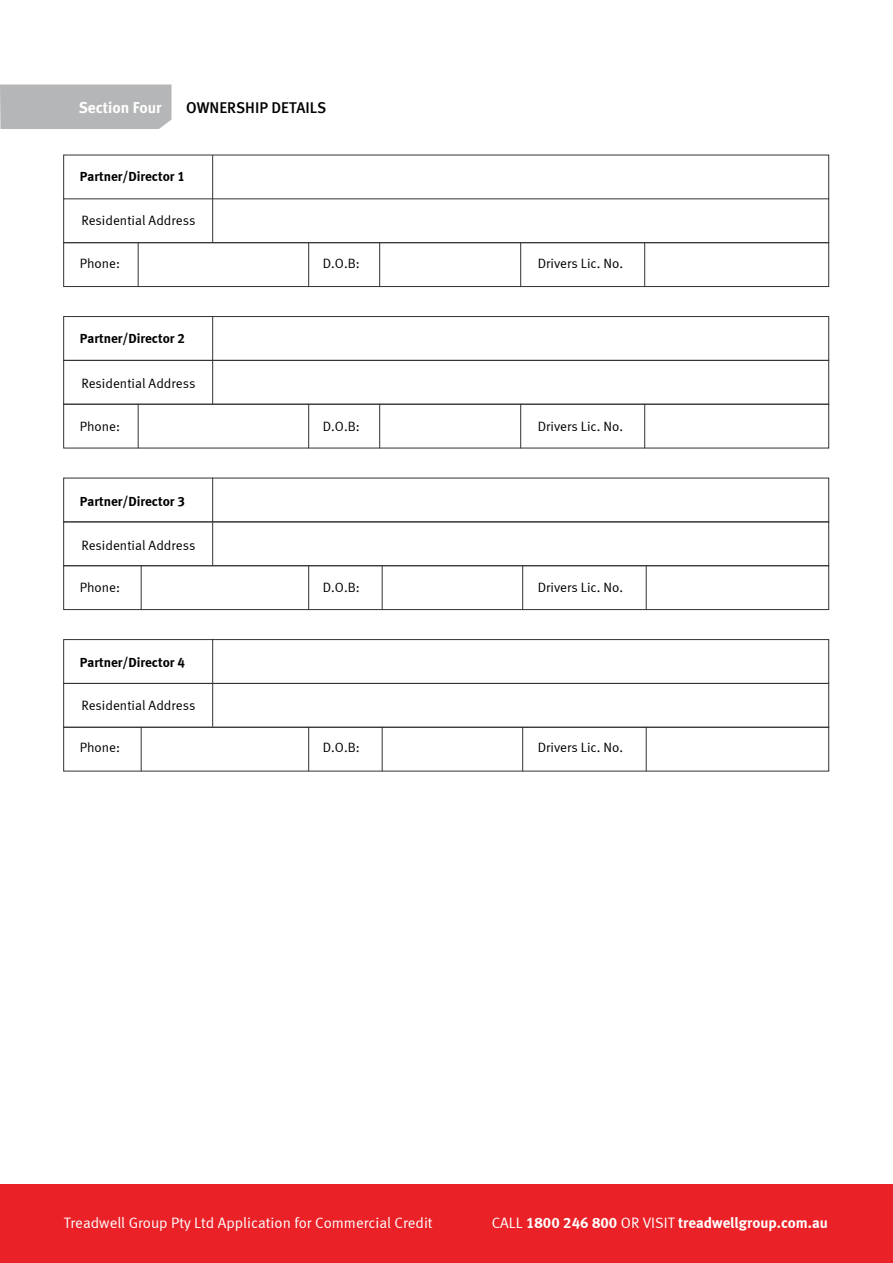
<style>
.page{position:relative;width:893px;height:1263px;background:#fff}
.page>*{position:absolute;margin:0;border:0;box-sizing:border-box;transform-origin:0 0}
.t1{font:15.6px "Meta Medium LF";color:#000}
.t2{font:700 15.6px "Meta";color:#fff}
.t3{font:15.15px "Meta Normal LF";color:#fff}
.t4{font:15.15px "Meta Bold LF";color:#fff}
.t5{font:13.5px "Meta Normal LF";color:#000}
.t6{font:13.5px "Meta Bold LF";color:#000}
.s1{font-family:"Meta Normal LF"}
</style>
<div class="page">
<div style="left:0;top:84px;width:171px;height:45px;background:#b5b6b7"></div>
<div style="left:63px;top:242px;width:766px;height:45px;border:1px solid #333"></div>
<div style="left:63px;top:316px;width:766px;height:45px;border:1px solid #333"></div>
<div style="left:63px;top:360px;width:766px;height:45px;border:1px solid #333"></div>
<div style="left:63px;top:404px;width:766px;height:44px;border:1px solid #333"></div>
<div style="left:63px;top:521px;width:766px;height:45px;border:1px solid #333"></div>
<div style="left:63px;top:565px;width:766px;height:45px;border:1px solid #333"></div>
<div style="left:63px;top:639px;width:766px;height:45px;border:1px solid #333"></div>
<div style="left:63px;top:683px;width:766px;height:45px;border:1px solid #333"></div>
<div style="left:63px;top:727px;width:766px;height:44px;border:1px solid #333"></div>
<hr style="left:138px;top:243px;width:1px;height:44px;background:#333">
<hr style="left:138px;top:404px;width:1px;height:44px;background:#333">
<hr style="left:308px;top:243px;width:1px;height:44px;background:#333">
<hr style="left:308px;top:404px;width:1px;height:44px;background:#333">
<hr style="left:379px;top:243px;width:1px;height:44px;background:#333">
<hr style="left:379px;top:404px;width:1px;height:44px;background:#333">
<hr style="left:520px;top:243px;width:1px;height:44px;background:#333">
<hr style="left:520px;top:404px;width:1px;height:44px;background:#333">
<hr style="left:644px;top:243px;width:1px;height:44px;background:#333">
<hr style="left:644px;top:404px;width:1px;height:44px;background:#333">
<hr style="left:141px;top:566px;width:1px;height:44px;background:#333">
<hr style="left:141px;top:727px;width:1px;height:44px;background:#333">
<hr style="left:308px;top:566px;width:1px;height:44px;background:#333">
<hr style="left:308px;top:727px;width:1px;height:44px;background:#333">
<hr style="left:382px;top:566px;width:1px;height:44px;background:#333">
<hr style="left:382px;top:727px;width:1px;height:44px;background:#333">
<hr style="left:522px;top:566px;width:1px;height:44px;background:#333">
<hr style="left:522px;top:727px;width:1px;height:44px;background:#333">
<hr style="left:646px;top:566px;width:1px;height:44px;background:#333">
<hr style="left:646px;top:727px;width:1px;height:44px;background:#333">
<hr style="left:212px;top:478px;width:1px;height:88px;background:#333">
<hr style="left:212px;top:639px;width:1px;height:87px;background:#333">
<hr style="left:212px;top:155px;width:1px;height:87px;background:#333">
<hr style="left:212px;top:316px;width:1px;height:88px;background:#333">
<div style="left:0;top:1184px;width:893px;height:79px;background:#ea2127"></div>
<p class="t2" style="left:79px;top:98px;width:85px">Section Four</p>
<p class="t1" style="left:186px;top:98px;width:142px">OWNERSHIP DETAILS</p>
<p class="t6" style="left:80px;top:168px;width:107px">Partner/Director 1</p>
<p class="t5" style="left:81px;top:212px;width:116px">Residential Address</p>
<p class="t5" style="left:80px;top:256px;width:42px">Phone:</p>
<p class="t5" style="left:323px;top:256px;width:38px">D.O.B:</p>
<p class="t6" style="left:80px;top:331px;width:107px">Partner/Director 2</p>
<p class="t5" style="left:81px;top:375px;width:116px">Residential Address</p>
<p class="t5" style="left:80px;top:419px;width:42px">Phone:</p>
<p class="t6" style="left:80px;top:493px;width:107px">Partner/Director 3</p>
<p class="t5" style="left:81px;top:537px;width:116px">Residential Address</p>
<p class="t5" style="left:80px;top:580px;width:42px">Phone:</p>
<p class="t6" style="left:80px;top:655px;width:107px">Partner/Director 4</p>
<p class="t5" style="left:81px;top:698px;width:116px">Residential Address</p>
<p class="t5" style="left:323px;top:419px;width:38px">D.O.B:</p>
<p class="t5" style="left:323px;top:580px;width:38px">D.O.B:</p>
<p class="t5" style="left:538px;top:256px;width:87px">Drivers Lic. No.</p>
<p class="t5" style="left:538px;top:419px;width:87px">Drivers Lic. No.</p>
<p class="t5" style="left:538px;top:580px;width:87px">Drivers Lic. No.</p>
<p class="t5" style="left:80px;top:740px;width:42px">Phone:</p>
<p class="t5" style="left:323px;top:740px;width:38px">D.O.B:</p>
<p class="t5" style="left:538px;top:740px;width:87px">Drivers Lic. No.</p>
<p class="t3" style="left:64px;top:1214px;width:370px">Treadwell Group Pty Ltd Application for Commercial Credit</p>
<p class="t4" style="left:492px;top:1214px;width:338px"><span class="s1">CALL</span> 1800 246 800 <span class="s1">OR VISIT</span> treadwellgroup.com.au</p>
</div>
